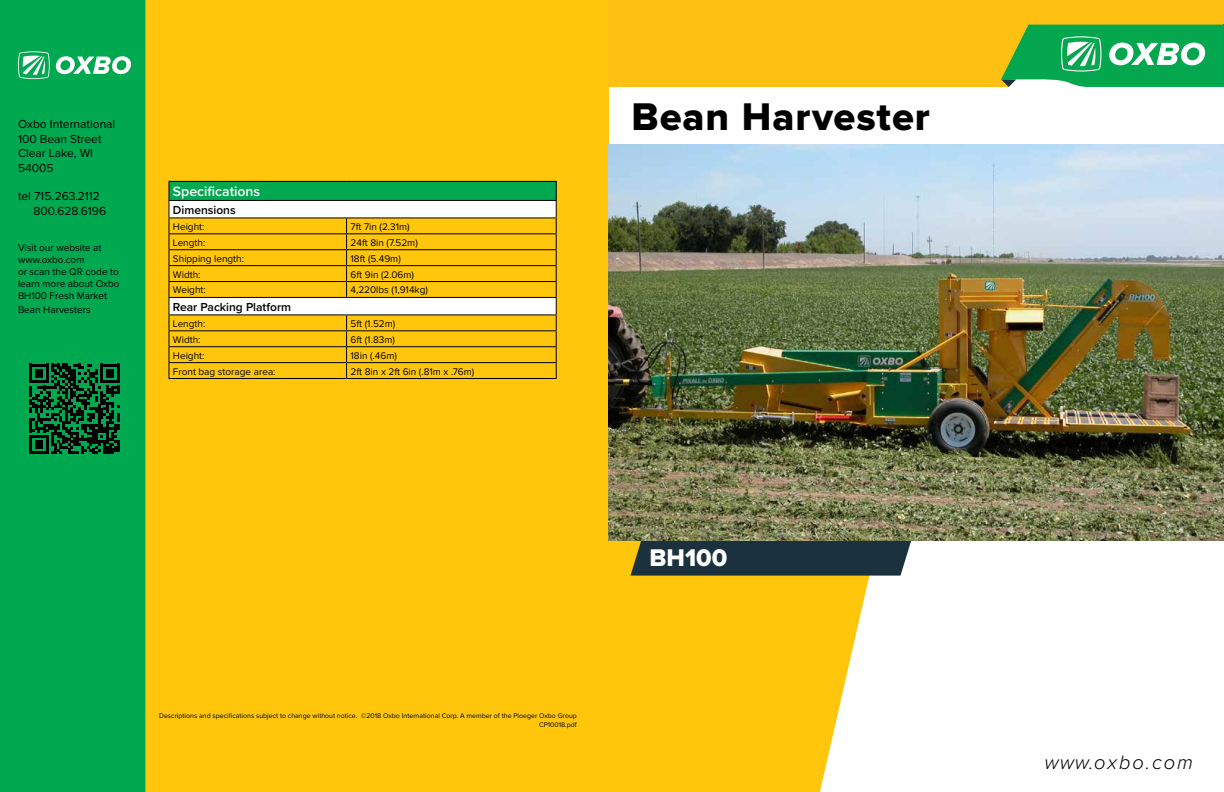
<style>
.page{position:relative;width:1224px;height:792px;background:#fff}
.page>*{position:absolute;margin:0;border:0;box-sizing:border-box;transform-origin:0 0}
.t1{font:40px "Proxima Nova Extrabld";letter-spacing:.025em;color:#000}
.t2{font:25px "Proxima Nova Extrabld";color:#fff}
.t3{font:italic 300 20px "Proxima Nova";letter-spacing:.1em;color:#000}
.t4{font:600 14px "Proxima Nova";color:#fff}
.t5{font:12px/14.4px "Proxima Nova";color:#000}
.t6{font:600 12px "Proxima Nova";color:#000}
.t7{font:10px/12px "Proxima Nova";color:#000}
.t8{font:7px/8.4px "Proxima Nova";color:#000;text-align:right}
</style>
<div class="page">
<div style="left:138px;top:0;width:471px;height:792px;background:#ffc60b"></div>
<div style="left:1005px;top:4px;width:219px;height:62px;background:#fec113"></div>
<div style="left:685px;top:4px;width:324px;height:83px;background:#fec113"></div>
<svg style="left:1001px;top:25px;width:222px;height:62px;background:#3bb666"></svg>
<hr style="left:1223px;top:25px;width:1px;height:62px;background:#00a64f">
<div style="left:686px;top:0;width:538px;height:8px;background:#fec113"></div>
<div style="left:608px;top:0;width:80px;height:87px;background:#fec113"></div>
<div style="left:169px;top:181px;width:387px;height:19px;background:#00a850"></div>
<svg style="left:169px;top:201px;width:387px;height:113px"></svg>
<hr style="left:168px;top:181px;width:179px;height:1px;background:#000">
<hr style="left:347px;top:181px;width:210px;height:1px;background:#000">
<hr style="left:168px;top:200px;width:179px;height:1px;background:#000">
<hr style="left:347px;top:200px;width:210px;height:1px;background:#000">
<hr style="left:168px;top:217px;width:179px;height:1px;background:#000">
<hr style="left:347px;top:217px;width:210px;height:1px;background:#000">
<hr style="left:168px;top:233px;width:179px;height:1px;background:#000">
<hr style="left:347px;top:233px;width:210px;height:1px;background:#000">
<hr style="left:168px;top:249px;width:179px;height:1px;background:#000">
<hr style="left:347px;top:249px;width:210px;height:1px;background:#000">
<hr style="left:168px;top:265px;width:179px;height:1px;background:#000">
<hr style="left:347px;top:265px;width:210px;height:1px;background:#000">
<hr style="left:168px;top:281px;width:179px;height:1px;background:#000">
<hr style="left:347px;top:281px;width:210px;height:1px;background:#000">
<svg style="left:346px;top:218px;width:1px;height:79px"></svg>
<hr style="left:168px;top:297px;width:179px;height:1px;background:#000">
<hr style="left:347px;top:297px;width:210px;height:1px;background:#000">
<hr style="left:168px;top:314px;width:179px;height:1px;background:#000">
<hr style="left:347px;top:314px;width:210px;height:1px;background:#000">
<hr style="left:168px;top:330px;width:179px;height:1px;background:#000">
<hr style="left:347px;top:330px;width:210px;height:1px;background:#000">
<hr style="left:168px;top:346px;width:179px;height:1px;background:#000">
<hr style="left:347px;top:346px;width:210px;height:1px;background:#000">
<hr style="left:168px;top:362px;width:179px;height:1px;background:#000">
<svg style="left:168px;top:182px;width:1px;height:196px"></svg>
<hr style="left:347px;top:362px;width:210px;height:1px;background:#000">
<svg style="left:346px;top:315px;width:1px;height:63px"></svg>
<svg style="left:556px;top:182px;width:1px;height:196px"></svg>
<hr style="left:168px;top:378px;width:179px;height:1px;background:#000">
<hr style="left:347px;top:378px;width:210px;height:1px;background:#000">
<div style="left:0;top:0;width:145px;height:792px;background:#00a850"></div>
<svg style="left:29px;top:364px;width:91px;height:90px;background:#004521"></svg>
<svg style="left:609px;top:540px;width:261px;height:252px;background:#fecb22"></svg>
<svg style="left:56px;top:56px;width:75px;height:18px"></svg>
<svg style="left:18px;top:51px;width:32px;height:28px"></svg>
<svg style="left:631px;top:540px;width:280px;height:36px;background:#283b40"></svg>
<img style="left:608px;top:144px;width:616px;height:396px">
<p class="t5" style="left:18px;top:118px;width:99px">Oxbo International<br>100 Bean Street<br>Clear Lake, WI<br>54005</p>
<p class="t5" style="left:34px;top:190px;width:74px;text-indent:-16px">tel 715.263.2112<br>800.628.6196</p>
<p class="t7" style="left:18px;top:242px;width:103px">Visit our website at www.oxbo.com<br>or scan the QR code to learn more about Oxbo<br>BH100 Fresh Market</p>
<p class="t7" style="left:18px;top:304px;width:74px">Bean Harvesters</p>
<h3 class="t4" style="left:173px;top:181px;width:89px">Specifications</h3>
<p class="t6" style="left:173px;top:201px;width:64px">Dimensions</p>
<p class="t7" style="left:173px;top:221px;width:33px">Height:</p>
<p class="t7" style="left:351px;top:221px;width:61px">7ft 7in (2.31m)</p>
<p class="t7" style="left:173px;top:237px;width:34px">Length:</p>
<p class="t7" style="left:351px;top:237px;width:69px">24ft 8in (7.52m)</p>
<p class="t7" style="left:173px;top:253px;width:73px">Shipping length:</p>
<p class="t7" style="left:351px;top:253px;width:52px">18ft (5.49m)</p>
<p class="t7" style="left:173px;top:269px;width:29px">Width:</p>
<p class="t7" style="left:351px;top:269px;width:65px">6ft 9in (2.06m)</p>
<p class="t7" style="left:173px;top:285px;width:34px">Weight:</p>
<p class="t7" style="left:351px;top:285px;width:79px">4,220lbs (1,914kg)</p>
<p class="t6" style="left:173px;top:298px;width:120px">Rear Packing Platform</p>
<p class="t7" style="left:173px;top:318px;width:34px">Length:</p>
<p class="t7" style="left:351px;top:318px;width:46px">5ft (1.52m)</p>
<p class="t7" style="left:173px;top:334px;width:29px">Width:</p>
<p class="t7" style="left:351px;top:334px;width:46px">6ft (1.83m)</p>
<p class="t7" style="left:173px;top:350px;width:33px">Height:</p>
<p class="t7" style="left:351px;top:350px;width:48px">18in (.46m)</p>
<p class="t7" style="left:173px;top:366px;width:104px">Front bag storage area:</p>
<p class="t7" style="left:351px;top:366px;width:125px">2ft 8in x 2ft 6in (.81m x .76m)</p>
<h1 class="t1" style="left:632px;top:99px;width:300px">Bean Harvester</h1>
<p class="t8" style="left:159px;top:712px;width:419px">Descriptions and specifications subject to change without notice. ©2018 Oxbo International Corp. A member of the Ploeger Oxbo Group<br>CP10018.pdf</p>
<h2 class="t2" style="left:650px;top:546px;width:79px">BH100</h2>
<h3 class="t3" style="left:1045px;top:754px;width:150px">www.oxbo.com</h3>
</div>
